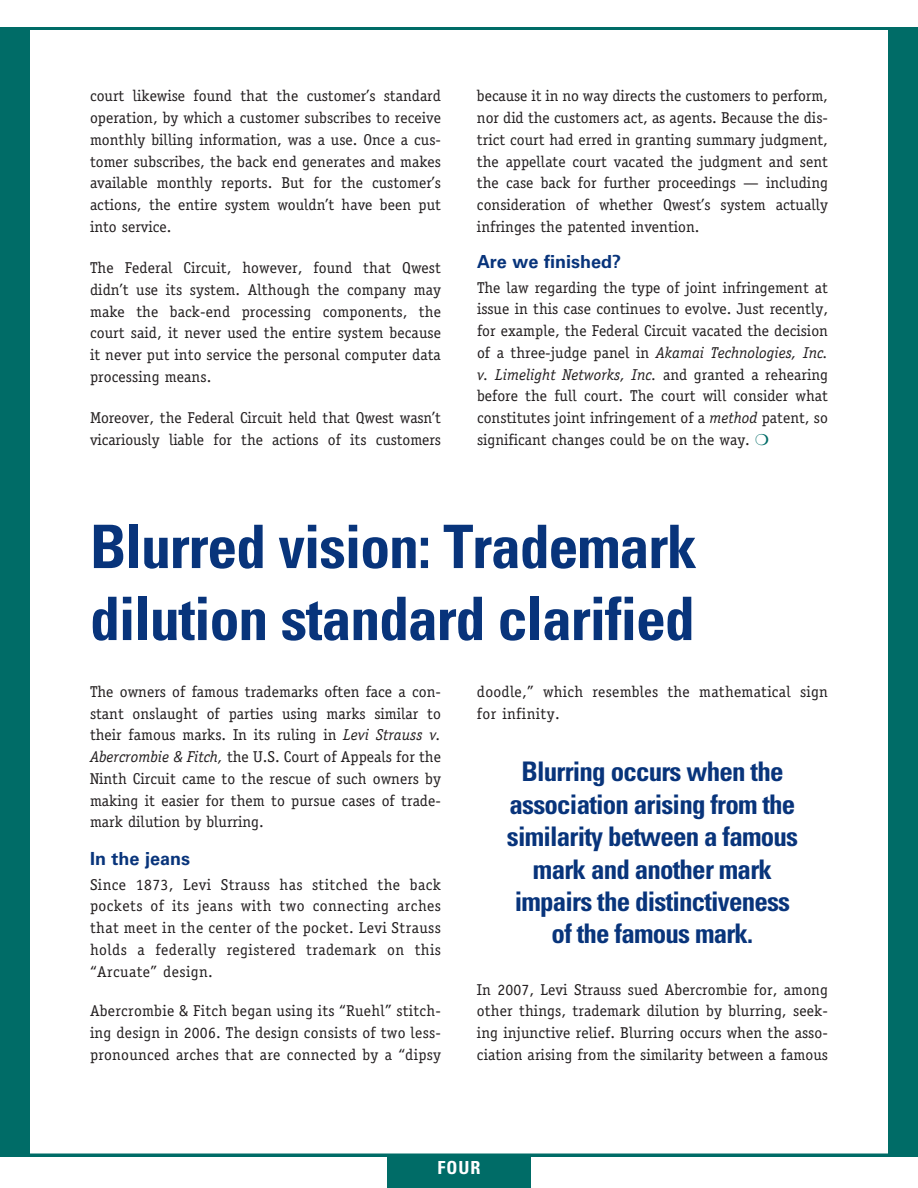
<style>
.page{position:relative;width:918px;height:1188px;background:#fff}
.page>*{position:absolute;margin:0;border:0;box-sizing:border-box;transform-origin:0 0}
.t1{font:700 condensed 60px/72px "Univers LT Std";letter-spacing:-.02em;color:#08347b}
.t2{font:700 condensed 27px/32.4px "Univers LT Std";letter-spacing:-.03em;color:#08347b;text-align:center}
.t3{font:700 18px "Univers LT Std";color:#08347b}
.t4{font:700 condensed 18px "Univers LT Std";color:#fff}
.t5{font:15.75px/21.8px "Officina Serif Std";color:#231f20;text-align:justify}
.s1{font-style:italic}
</style>
<div class="page">
<div style="left:0;top:27px;width:918px;height:1129px;background:#006c67"></div>
<div style="left:27px;top:27px;width:864px;height:1129px;background:#fff;border:3px solid #006c67"></div>
<div style="left:387px;top:1156px;width:144px;height:32px;background:#006c67"></div>
<p class="t5" style="left:90px;top:85px;width:353px">court likewise found that the customer’s standard operation, by which a customer subscribes to receive monthly billing information, was a use. Once a cus&shy;tomer subscribes, the back end generates and makes available monthly reports. But for the customer’s actions, the entire system wouldn’t have been put into service.</p>
<p class="t5" style="left:90px;top:257px;width:353px">The Federal Circuit, however, found that Qwest didn’t use its system. Although the company may make the back-end processing components, the court said, it never used the entire system because it never put into service the personal computer data processing means.</p>
<p class="t5" style="left:90px;top:407px;width:353px">Moreover, the Federal Circuit held that Qwest wasn’t vicariously liable for the actions of its customers</p>
<p class="t5" style="left:477px;top:85px;width:353px">because it in no way directs the customers to perform, nor did the customers act, as agents. Because the dis&shy;trict court had erred in granting summary judgment, the appellate court vacated the judgment and sent the case back for further proceedings — including consideration of whether Qwest’s system actually infringes the patented invention.</p>
<p class="t3" style="left:477px;top:251px;width:146px">Are we finished?</p>
<p class="t5" style="left:477px;top:276px;width:353px">The law regarding the type of joint infringement at issue in this case continues to evolve. Just recently, for example, the Federal Circuit vacated the decision of a three-judge panel in <span class="s1">Akamai Technologies, Inc. v. Limelight Networks, Inc.</span> and granted a rehearing before the full court. The court will consider what constitutes joint infringement of a <span class="s1">method</span> patent, so significant changes could be on the way.</p>
<h1 class="t1" style="left:90px;top:510px;width:609px">Blurred vision: Trademark dilution standard clarified</h1>
<p class="t5" style="left:90px;top:681px;width:353px">The owners of famous trademarks often face a con&shy;stant onslaught of parties using marks similar to their famous marks. In its ruling in <span class="s1">Levi Strauss v.<br>Abercrombie &amp; Fitch,</span> the U.S. Court of Appeals for the Ninth Circuit came to the rescue of such owners by making it easier for them to pursue cases of trade&shy;mark dilution by blurring.</p>
<p class="t3" style="left:90px;top:848px;width:102px">In the jeans</p>
<p class="t5" style="left:90px;top:873px;width:353px">Since 1873, Levi Strauss has stitched the back pockets of its jeans with two connecting arches that meet in the center of the pocket. Levi Strauss holds a federally registered trademark on this “Arcuate” design.</p>
<p class="t5" style="left:90px;top:1000px;width:353px">Abercrombie &amp; Fitch began using its “Ruehl” stitch&shy;ing design in 2006. The design consists of two less&shy;pronounced arches that are connected by a “dipsy</p>
<p class="t5" style="left:477px;top:681px;width:352px">doodle,” which resembles the mathematical sign for infinity.</p>
<h2 class="t2" style="left:507px;top:755px;width:293px">Blurring occurs when the association arising from the similarity between a famous mark and another mark impairs the distinctiveness of the famous mark.</h2>
<p class="t5" style="left:477px;top:978px;width:353px">In 2007, Levi Strauss sued Abercrombie for, among other things, trademark dilution by blurring, seek&shy;ing injunctive relief. Blurring occurs when the asso&shy;ciation arising from the similarity between a famous</p>
<p class="t4" style="left:438px;top:1157px;width:44px">FOUR</p>
</div>
